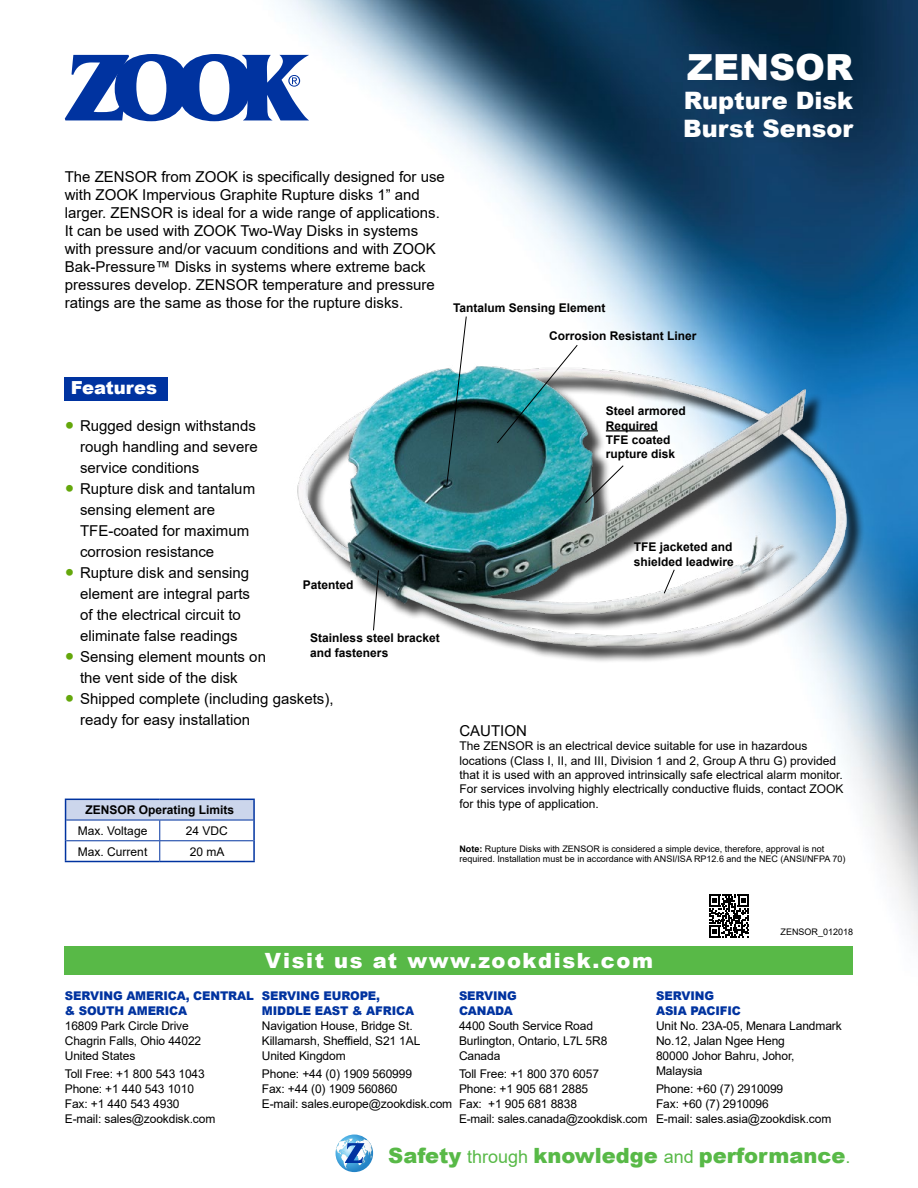
<style>
.page{position:relative;width:918px;height:1188px;background:#fff}
.page>*{position:absolute;margin:0;border:0;box-sizing:border-box;transform-origin:0 0}
.t1{font:900 36px "Arial";color:#fff}
.t2{font:900 24px/28.8px "Arial";color:#fff}
.t3{font:900 21px "Arial";color:#58b947}
.t4{font:900 21px "Arial";letter-spacing:.075em;color:#fff}
.t5{font:900 18px "Arial";color:#fff}
.t6{font:15px/21px "Arial";color:#000}
.t7{font:12px/15px "Arial";letter-spacing:-.01em;color:#000}
.t8{font:700 12px/14.4px "Arial";color:#000}
.t9{font:900 12px/15px "Arial";letter-spacing:-.01em;color:#0033a0}
.t10{font:9px/10.8px "Arial";color:#000}
.s1{font-size:27px;color:#64a70b}
.s2{font-weight:700}
.s3{font-weight:400;font-size:18px}
</style>
<div class="page">
<img style="left:64px;top:0;width:854px;height:1173px">
<svg style="left:65px;top:54px;width:244px;height:67px"></svg>
<div style="left:65px;top:946px;width:788px;height:29px;background:#58b947"></div>
<svg style="left:336px;top:1135px;width:37px;height:37px"></svg>
<div style="left:65px;top:377px;width:103px;height:24px;background:#0033a0"></div>
<hr style="left:65px;top:799px;width:95px;height:1px;background:#0033a0">
<hr style="left:160px;top:799px;width:95px;height:1px;background:#0033a0">
<hr style="left:253px;top:800px;width:2px;height:20px;background:#0033a0">
<hr style="left:253px;top:820px;width:2px;height:21px;background:#0033a0">
<hr style="left:253px;top:841px;width:2px;height:20px;background:#0033a0">
<hr style="left:160px;top:861px;width:95px;height:1px;background:#0033a0">
<svg style="left:65px;top:800px;width:189px;height:62px"></svg>
<div style="left:301px;top:369px;width:564px;height:294px;background:#000;opacity:.75"></div>
<img style="left:287px;top:362px;width:566px;height:301px">
<hr style="left:606px;top:430px;width:52px;height:1px;background:#000">
<svg style="left:663px;top:569px;width:12px;height:25px"></svg>
<svg style="left:584px;top:465px;width:40px;height:39px"></svg>
<svg style="left:496px;top:344px;width:82px;height:100px"></svg>
<svg style="left:446px;top:316px;width:21px;height:170px"></svg>
<svg style="left:373px;top:570px;width:6px;height:61px"></svg>
<div style="left:703px;top:888px;width:52px;height:57px;background:#fff"></div>
<svg style="left:709px;top:895px;width:40px;height:43px"></svg>
<h1 class="t1" style="left:687px;top:41px;width:167px">ZENSOR</h1>
<h2 class="t2" style="left:683px;top:85px;width:171px">Rupture Disk<br>Burst Sensor</h2>
<p class="t6" style="left:65px;top:168px;width:382px;line-height:18px">The ZENSOR from ZOOK is specifically designed for use with ZOOK Impervious Graphite Rupture disks 1” and larger. ZENSOR is ideal for a wide range of applications.<br>It can be used with ZOOK Two-Way Disks in systems with pressure and/or vacuum conditions and with ZOOK Bak-Pressure™ Disks in systems where extreme back pressures develop. ZENSOR temperature and pressure ratings are the same as those for the rupture disks.</p>
<p class="t8" style="left:453px;top:301px;width:154px">Tantalum Sensing Element</p>
<p class="t8" style="left:549px;top:329px;width:149px">Corrosion Resistant Liner</p>
<h3 class="t5" style="left:71px;top:374px;width:88px">Features</h3>
<h3 class="t5" style="left:71px;top:379px;width:88px">Features</h3>
<p class="t6" style="left:80px;top:415px;width:179px;text-align:justify;text-indent:-15px"><span class="s1">•</span> Rugged design withstands rough handling and severe service conditions</p>
<p class="t6" style="left:80px;top:478px;width:177px;text-indent:-15px"><span class="s1">•</span> Rupture disk and tantalum sensing element are<br>TFE-coated for maximum corrosion resistance</p>
<p class="t6" style="left:80px;top:562px;width:172px;text-indent:-15px"><span class="s1">•</span> Rupture disk and sensing element are integral parts of the electrical circuit to eliminate false readings</p>
<p class="t6" style="left:80px;top:646px;width:187px;text-indent:-15px"><span class="s1">•</span> Sensing element mounts on the vent side of the disk</p>
<p class="t6" style="left:80px;top:688px;width:255px;text-indent:-15px"><span class="s1">•</span> Shipped complete (including gaskets), ready for easy installation</p>
<p class="t8" style="left:606px;top:404px;width:82px">Steel armored<br>Required<br>TFE coated rupture disk</p>
<p class="t8" style="left:634px;top:540px;width:102px">TFE jacketed and shielded leadwire</p>
<p class="t8" style="left:303px;top:577px;width:52px">Patented</p>
<p class="t8" style="left:310px;top:631px;width:131px">Stainless steel bracket and fasteners</p>
<p class="t6" style="left:459px;top:720px;width:69px">CAUTION</p>
<p class="t7" style="left:459px;top:739px;width:386px;line-height:14.4px">The ZENSOR is an electrical device suitable for use in hazardous locations (Class I, II, and III, Division 1 and 2, Group A thru G) provided that it is used with an approved intrinsically safe electrical alarm monitor.<br>For services involving highly electrically conductive fluids, contact ZOOK for this type of application.</p>
<p class="t8" style="left:85px;top:803px;width:150px">ZENSOR Operating Limits</p>
<p class="t7" style="left:78px;top:823px;width:71px">Max. Voltage</p>
<p class="t7" style="left:186px;top:823px;width:44px">24 VDC</p>
<p class="t7" style="left:78px;top:844px;width:71px">Max. Current</p>
<p class="t7" style="left:190px;top:844px;width:36px">20 mA</p>
<p class="t10" style="left:459px;top:843px;width:388px"><span class="s2">Note:</span> Rupture Disks with ZENSOR is considered a simple device, therefore, approval is not required. Installation must be in accordance with ANSI/ISA RP12.6 and the NEC (ANSI/NFPA 70)</p>
<h3 class="t4" style="left:265px;top:945px;width:390px">Visit us at www.zookdisk.com</h3>
<p class="t10" style="left:781px;top:927px;width:74px">ZENSOR_012018</p>
<p class="t9" style="left:65px;top:988px;width:191px">SERVING AMERICA, CENTRAL &amp; SOUTH AMERICA</p>
<p class="t7" style="left:65px;top:1018px;width:138px">16809 Park Circle Drive<br>Chagrin Falls, Ohio 44022<br>United States</p>
<p class="t7" style="left:65px;top:1067px;width:152px">Toll Free: +1 800 543 1043<br>Phone: +1 440 543 1010<br>Fax: +1 440 543 4930<br>E-mail: sales@zookdisk.com</p>
<p class="t9" style="left:262px;top:988px;width:154px">SERVING EUROPE,<br>MIDDLE EAST &amp; AFRICA</p>
<p class="t7" style="left:262px;top:1018px;width:160px">Navigation House, Bridge St.<br>Killamarsh, Sheffield, S21 1AL<br>United Kingdom</p>
<p class="t7" style="left:262px;top:1067px;width:192px">Phone: +44 (0) 1909 560999<br>Fax: +44 (0) 1909 560860<br>E-mail: sales.europe@zookdisk.com</p>
<p class="t9" style="left:459px;top:988px;width:59px">SERVING<br>CANADA</p>
<p class="t7" style="left:459px;top:1018px;width:150px">4400 South Service Road<br>Burlington, Ontario, L7L 5R8<br>Canada</p>
<p class="t7" style="left:459px;top:1067px;width:190px">Toll Free: +1 800 370 6057<br>Phone: +1 905 681 2885<br>Fax: +1 905 681 8838<br>E-mail: sales.canada@zookdisk.com</p>
<p class="t9" style="left:656px;top:988px;width:86px">SERVING<br>ASIA PACIFIC</p>
<p class="t7" style="left:656px;top:1018px;width:187px">Unit No. 23A-05, Menara Landmark<br>No.12, Jalan Ngee Heng<br>80000 Johor Bahru, Johor,<br>Malaysia</p>
<p class="t7" style="left:656px;top:1082px;width:177px">Phone: +60 (7) 2910099<br>Fax: +60 (7) 2910096<br>E-mail: sales.asia@zookdisk.com</p>
<h3 class="t3" style="left:388px;top:1140px;width:464px">Safety <span class="s3">through</span> knowledge <span class="s3">and</span> performance<span class="s3">.</span></h3>
</div>
